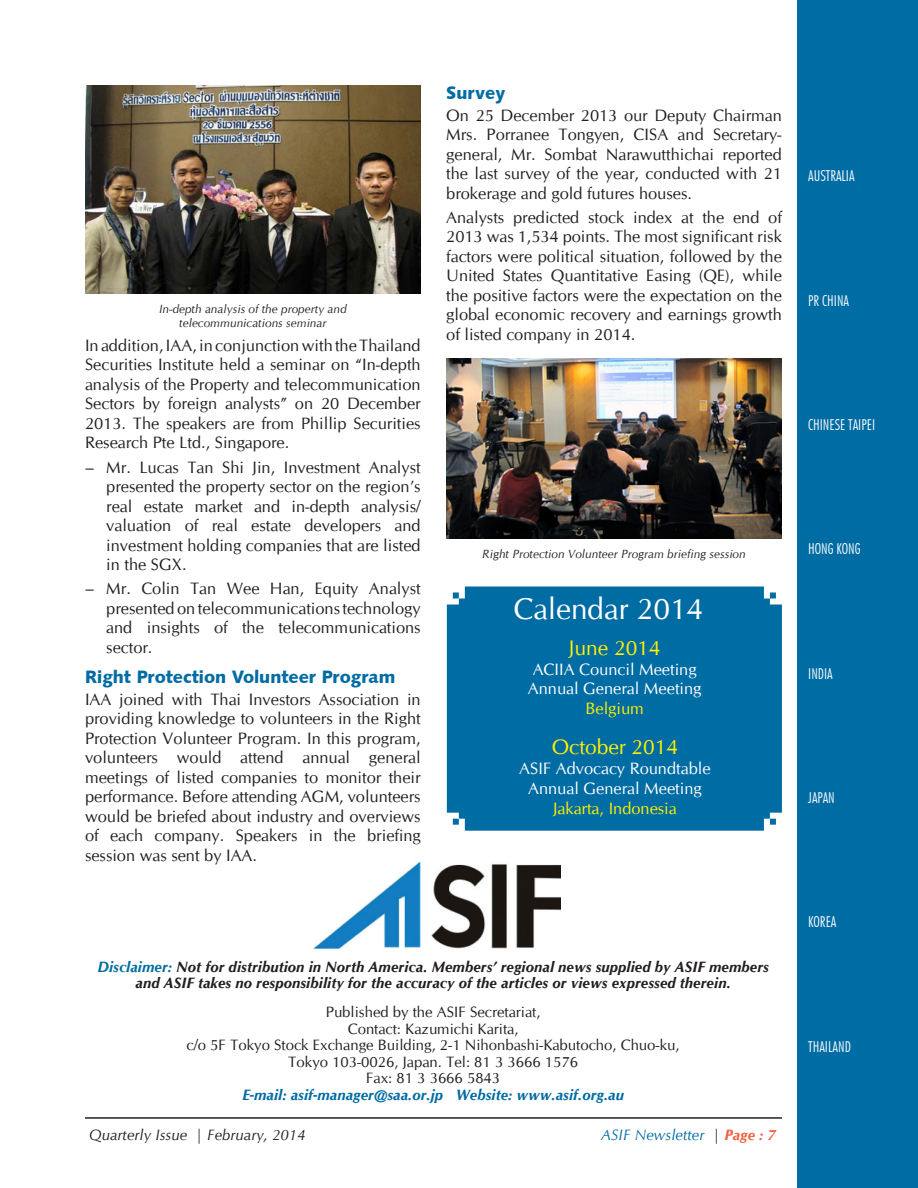
<style>
.page{position:relative;width:918px;height:1188px;background:#fff}
.page>*{position:absolute;margin:0;border:0;box-sizing:border-box;transform-origin:0 0}
.Main_head{font:30px "CG Omega";color:#fff}
.t1{font:21px "CG Omega";color:#fff101}
.sub_head_02{font:18px "Humanist 531 BT Black A";color:#006ca4}
.body_text{font:16.5px/19.5px "CG Omega";color:#231f20;text-align:justify}
.t2{font:16.5px/19.8px "CG Omega";color:#fff;text-align:center}
.t3{font:15px/16.5px "CG Omega";color:#231f20;text-align:center}
.t4{font:italic 700 15px/16.5px "Cg Omega";color:#231f20;text-align:center}
.t5{font:300 condensed 15px "Futura BT";color:#fff}
.t6{font:italic 15px "Cg Omega";color:#231f20}
.t7{font:italic 15px "Cg Omega";color:#006ca4}
.Caption_centred{font:italic 11.85px/13.4px "Cg Omega";color:#231f20;text-align:center}
.s1{color:#fff101}
.s2{color:#006ca4}
.s3{font-family:"Cg Omega";font-weight:700;font-style:italic;color:#006ca4}
.s4{color:#231f20}
.s5{font-weight:700;color:#f16345}
</style>
<div class="page">
<div style="left:798px;top:0;width:120px;height:1188px;background:#006ca4"></div>
<hr style="left:85px;top:1117px;width:697px;height:2px;background:#231f20">
<img style="left:85px;top:85px;width:336px;height:208px">
<img style="left:313px;top:861px;width:248px;height:89px">
<img style="left:446px;top:358px;width:336px;height:180px">
<div style="left:447px;top:586px;width:335px;height:245px;background:#006ca4"></div>
<p class="Caption_centred" style="left:159px;top:303px;width:189px">In-depth analysis of the property and telecommunications seminar</p>
<p class="body_text" style="left:85px;top:336px;width:337px">In addition, IAA, in conjunction with the Thailand Securities Institute held a seminar on “In-depth analysis of the Property and telecommunication Sectors by foreign analysts” on 20 December 2013. The speakers are from Phillip Securities Research Pte Ltd., Singapore.</p>
<p class="body_text" style="left:106px;top:457px;width:316px;text-indent:-21px">– Mr. Lucas Tan Shi Jin, Investment Analyst presented the property sector on the region’s real estate market and in-depth analysis/ valuation of real estate developers and investment holding companies that are listed in the SGX.</p>
<p class="body_text" style="left:106px;top:579px;width:316px;text-indent:-21px">– Mr. Colin Tan Wee Han, Equity Analyst presented on telecommunications technology and insights of the telecommunications sector.</p>
<p class="sub_head_02" style="left:85px;top:665px;width:312px">Right Protection Volunteer Program</p>
<p class="body_text" style="left:85px;top:690px;width:337px">IAA joined with Thai Investors Association in providing knowledge to volunteers in the Right Protection Volunteer Program. In this program, volunteers would attend annual general meetings of listed companies to monitor their performance. Before attending AGM, volunteers would be briefed about industry and overviews of each company. Speakers in the briefing session was sent by IAA.</p>
<p class="sub_head_02" style="left:446px;top:81px;width:61px">Survey</p>
<p class="body_text" style="left:446px;top:106px;width:337px">On 25 December 2013 our Deputy Chairman Mrs. Porranee Tongyen, CISA and Secretary&shy;general, Mr. Sombat Narawutthichai reported the last survey of the year, conducted with 21 brokerage and gold futures houses.</p>
<p class="body_text" style="left:446px;top:208px;width:337px">Analysts predicted stock index at the end of 2013 was 1,534 points. The most significant risk factors were political situation, followed by the United States Quantitative Easing (QE), while the positive factors were the expectation on the global economic recovery and earnings growth of listed company in 2014.</p>
<p class="Caption_centred" style="left:482px;top:548px;width:265px">Right Protection Volunteer Program briefing session</p>
<p class="Main_head" style="left:514px;top:591px;width:191px">Calendar 2014</p>
<p class="t1" style="left:569px;top:635px;width:93px">June 2014</p>
<p class="t2" style="left:528px;top:659px;width:175px">ACIIA Council Meeting<br>Annual General Meeting<br><span class="s1">Belgium</span></p>
<p class="t1" style="left:552px;top:735px;width:128px">October 2014</p>
<p class="t2" style="left:519px;top:759px;width:193px">ASIF Advocacy Roundtable<br>Annual General Meeting<br><span class="s1">Jakarta, Indonesia</span></p>
<p class="t4" style="left:97px;top:958px;width:673px"><span class="s2">Disclaimer:</span> Not for distribution in North America. Members’ regional news supplied by ASIF members and ASIF takes no responsibility for the accuracy of the articles or views expressed therein.</p>
<p class="t3" style="left:186px;top:1004px;width:495px">Published by the ASIF Secretariat,<br>Contact: Kazumichi Karita,<br>c/o 5F Tokyo Stock Exchange Building, 2-1 Nihonbashi-Kabutocho, Chuo-ku, Tokyo 103-0026, Japan. Tel: 81 3 3666 1576<br>Fax: 81 3 3666 5843<br><span class="s3">E-mail: asif-manager@saa.or.jp Website: www.asif.org.au</span></p>
<p class="t6" style="left:89px;top:1126px;width:218px">Quarterly Issue | February, 2014</p>
<p class="t7" style="left:601px;top:1126px;width:176px">ASIF Newsletter <span class="s4">|</span> <span class="s5">Page : 7</span></p>
<p class="t5" style="left:808px;top:167px;width:48px">AUSTRALIA</p>
<p class="t5" style="left:808px;top:291px;width:42px">PR CHINA</p>
<p class="t5" style="left:808px;top:416px;width:68px">CHINESE TAIPEI</p>
<p class="t5" style="left:808px;top:540px;width:54px">HONG KONG</p>
<p class="t5" style="left:808px;top:664px;width:26px">INDIA</p>
<p class="t5" style="left:808px;top:789px;width:28px">JAPAN</p>
<p class="t5" style="left:808px;top:913px;width:30px">KOREA</p>
<p class="t5" style="left:808px;top:1037px;width:44px">THAILAND</p>
</div>
